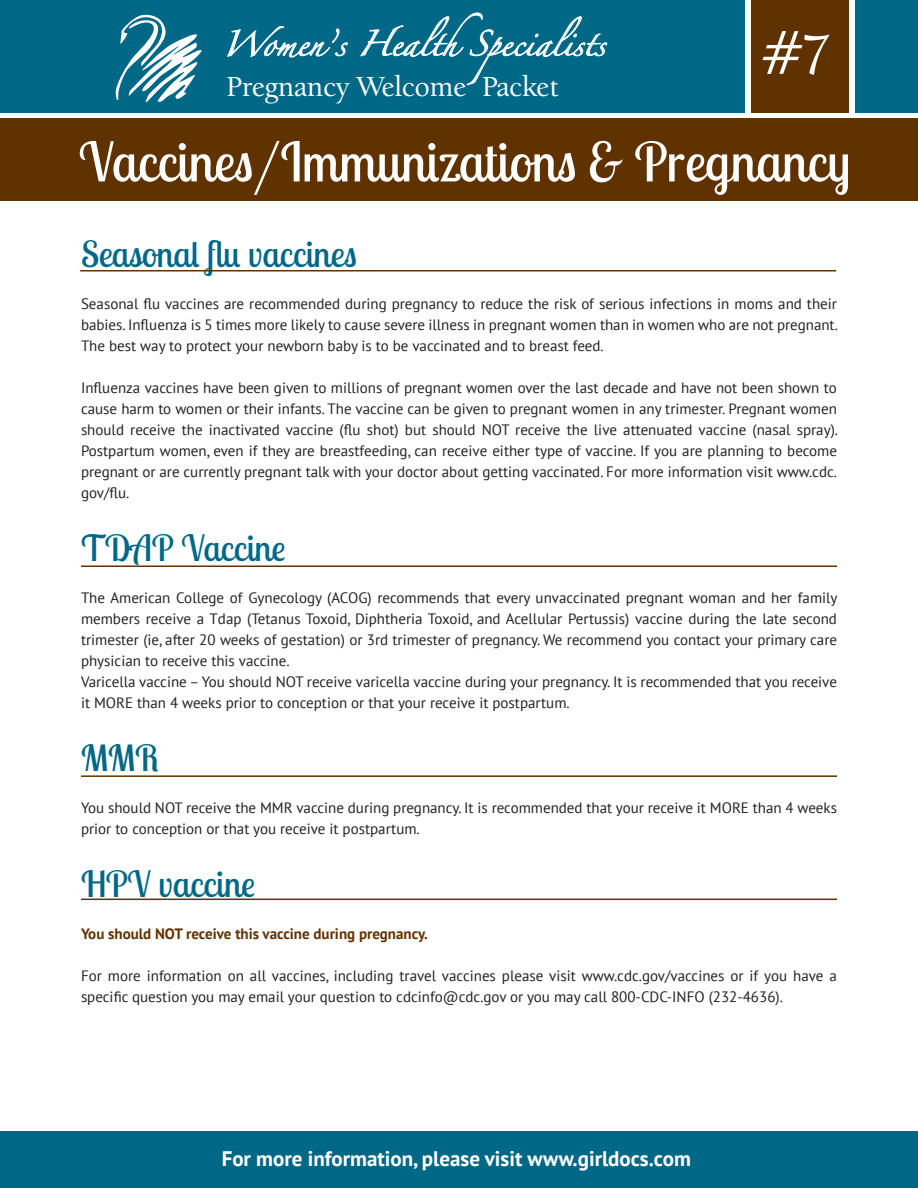
<style>
.page{position:relative;width:918px;height:1188px;background:#fff}
.page>*{position:absolute;margin:0;border:0;box-sizing:border-box;transform-origin:0 0}
.t1{font:500 60px "Berkeley Oldstyle IT Cby BT";color:#fff}
.t2{font:54px "Lobster Two";color:#fff}
.t3{font:36px "Lobster Two";color:#006887}
.t4{font:500 30px "Berkeley Oldstyle IT Cby BT";color:#fff}
.t5{font:23.1px "Zapfino";color:#fff}
.t6{font:700 21px "PT Sans";color:#fff}
.t7{font:15px/21px "PT Sans";color:#231f20;text-align:justify}
.t8{font:700 15px "PT Sans";color:#603200}
</style>
<div class="page">
<div style="left:0;top:1131px;width:918px;height:57px;background:#006887"></div>
<div style="left:751px;top:0;width:98px;height:112px;background:#603200"></div>
<div style="left:0;top:118px;width:918px;height:83px;background:#603200"></div>
<div style="left:0;top:0;width:744px;height:112px;background:#006887"></div>
<svg style="left:115px;top:14px;width:87px;height:88px"></svg>
<svg style="left:227px;top:25px;width:121px;height:33px"></svg>
<svg style="left:360px;top:12px;width:248px;height:74px"></svg>
<div style="left:855px;top:0;width:63px;height:112px;background:#006887"></div>
<hr style="left:80px;top:270px;width:756px;height:2px;background:#603200">
<hr style="left:81px;top:566px;width:756px;height:1px;background:#603200">
<hr style="left:81px;top:775px;width:756px;height:2px;background:#603200">
<hr style="left:81px;top:899px;width:756px;height:1px;background:#603200">
<p class="t5" style="left:222px;top:34px;width:385px">Women’s HealthSpecialists</p>
<p class="t4" style="left:226px;top:68px;width:334px">Pregnancy Welcome Packet</p>
<p class="t1" style="left:759px;top:19px;width:73px">#7</p>
<p class="t2" style="left:79px;top:127px;width:773px">Vaccines/Immunizations &amp; Pregnancy</p>
<p class="t3" style="left:81px;top:231px;width:277px">Seasonal flu vaccines</p>
<p class="t7" style="left:81px;top:293px;width:759px">Seasonal flu vaccines are recommended during pregnancy to reduce the risk of serious infections in moms and their babies. Influenza is 5 times more likely to cause severe illness in pregnant women than in women who are not pregnant.<br>The best way to protect your newborn baby is to be vaccinated and to breast feed.</p>
<p class="t7" style="left:81px;top:377px;width:759px">Influenza vaccines have been given to millions of pregnant women over the last decade and have not been shown to cause harm to women or their infants. The vaccine can be given to pregnant women in any trimester. Pregnant women should receive the inactivated vaccine (flu shot) but should NOT receive the live attenuated vaccine (nasal spray).<br>Postpartum women, even if they are breastfeeding, can receive either type of vaccine. If you are planning to become pregnant or are currently pregnant talk with your doctor about getting vaccinated. For more information visit www.cdc. gov/flu.</p>
<p class="t3" style="left:81px;top:525px;width:206px">TDAP Vaccine</p>
<p class="t7" style="left:81px;top:587px;width:758px">The American College of Gynecology (ACOG) recommends that every unvaccinated pregnant woman and her family members receive a Tdap (Tetanus Toxoid, Diphtheria Toxoid, and Acellular Pertussis) vaccine during the late second trimester (ie, after 20 weeks of gestation) or 3rd trimester of pregnancy. We recommend you contact your primary care physician to receive this vaccine.</p>
<p class="t7" style="left:81px;top:671px;width:758px">Varicella vaccine – You should NOT receive varicella vaccine during your pregnancy. It is recommended that you receive it MORE than 4 weeks prior to conception or that your receive it postpartum.</p>
<p class="t3" style="left:81px;top:735px;width:79px">MMR</p>
<p class="t7" style="left:81px;top:797px;width:758px">You should NOT receive the MMR vaccine during pregnancy. It is recommended that your receive it MORE than 4 weeks prior to conception or that you receive it postpartum.</p>
<p class="t3" style="left:81px;top:861px;width:176px">HPV vaccine</p>
<p class="t8" style="left:81px;top:924px;width:348px">You should NOT receive this vaccine during pregnancy.</p>
<p class="t7" style="left:81px;top:965px;width:757px">For more information on all vaccines, including travel vaccines please visit www.cdc.gov/vaccines or if you have a specific question you may email your question to cdcinfo@cdc.gov or you may call 800-CDC-INFO (232-4636).</p>
<p class="t6" style="left:222px;top:1145px;width:471px">For more information, please visit www.girldocs.com</p>
</div>
